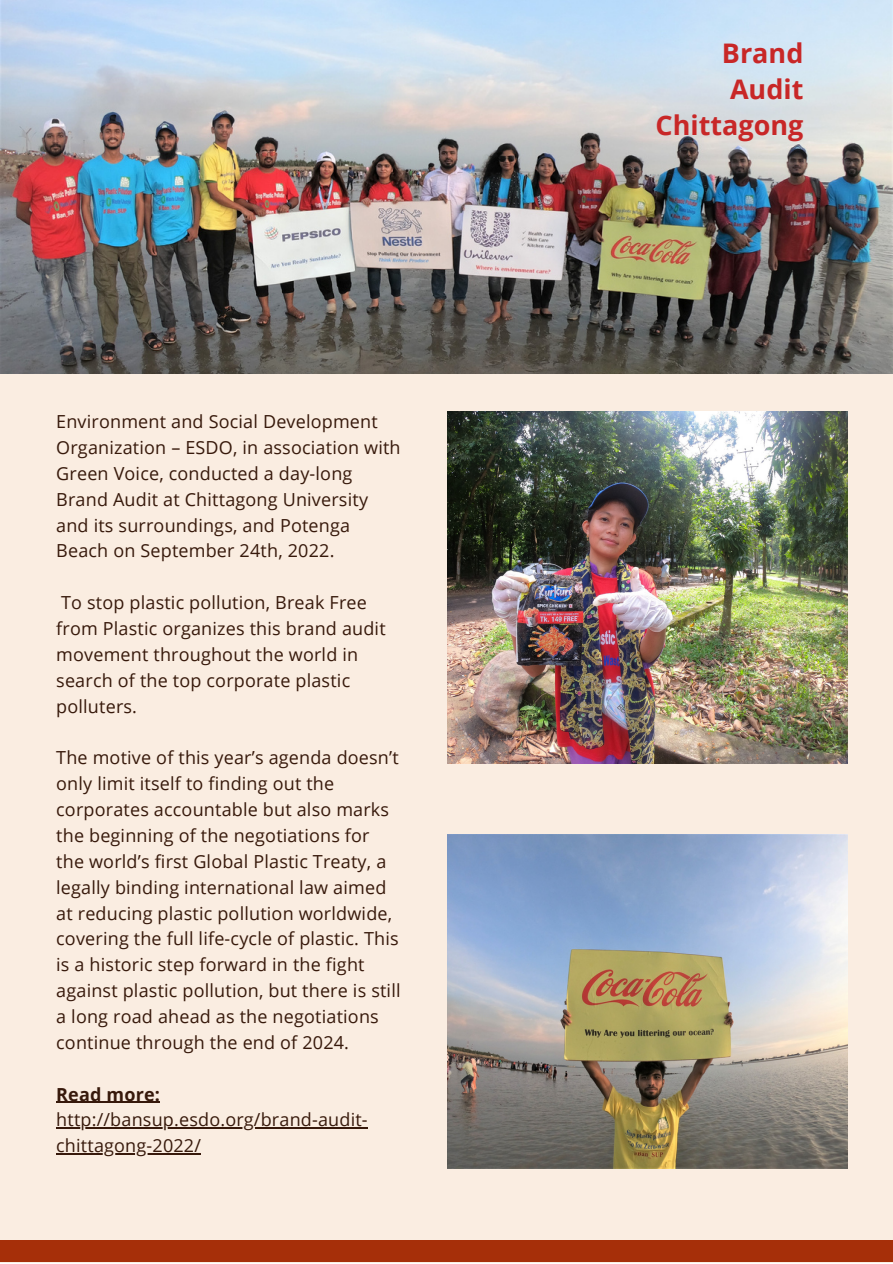
<style>
.page{position:relative;width:893px;height:1264px;background:#fff}
.page>*{position:absolute;margin:0;border:0;box-sizing:border-box;transform-origin:0 0}
.t1{font:700 27px/36px "Open Sans";color:#c82727;text-align:right}
.t2{font:18px/25.8px "Open Sans";letter-spacing:.01em;color:#37190b}
.t3{font:700 18px "Open Sans";letter-spacing:.01em;color:#37190b}
</style>
<div class="page">
<div style="left:0;top:0;width:892px;height:1262px;background:#faede1"></div>
<div style="left:0;top:1240px;width:892px;height:21px;background:#a62f09"></div>
<img style="left:1px;top:0;width:891px;height:373px">
<img style="left:447px;top:411px;width:400px;height:352px">
<img style="left:447px;top:834px;width:400px;height:334px">
<hr style="left:56px;top:1101px;width:104px;height:1px;background:#37190b">
<hr style="left:56px;top:1127px;width:312px;height:1px;background:#37190b">
<hr style="left:56px;top:1153px;width:145px;height:1px;background:#37190b">
<p class="t2" style="left:56px;top:408px;width:346px">Environment and Social Development Organization – ESDO, in association with Green Voice, conducted a day-long Brand Audit at Chittagong University and its surroundings, and Potenga Beach on September 24th, 2022.</p>
<p class="t2" style="left:56px;top:589px;width:331px">To stop plastic pollution, Break Free from Plastic organizes this brand audit movement throughout the world in search of the top corporate plastic polluters.</p>
<p class="t2" style="left:56px;top:744px;width:346px">The motive of this year’s agenda doesn’t only limit itself to finding out the corporates accountable but also marks the beginning of the negotiations for the world’s first Global Plastic Treaty, a legally binding international law aimed at reducing plastic pollution worldwide, covering the full life-cycle of plastic. This is a historic step forward in the fight against plastic pollution, but there is still a long road ahead as the negotiations continue through the end of 2024.</p>
<p class="t3" style="left:56px;top:1081px;width:105px">Read more:</p>
<p class="t2" style="left:56px;top:1106px;width:313px">http://bansup.esdo.org/brand-audit&shy;chittagong-2022/</p>
<h1 class="t1" style="left:655px;top:35px;width:149px">Brand<br>Audit<br>Chittagong</h1>
</div>
